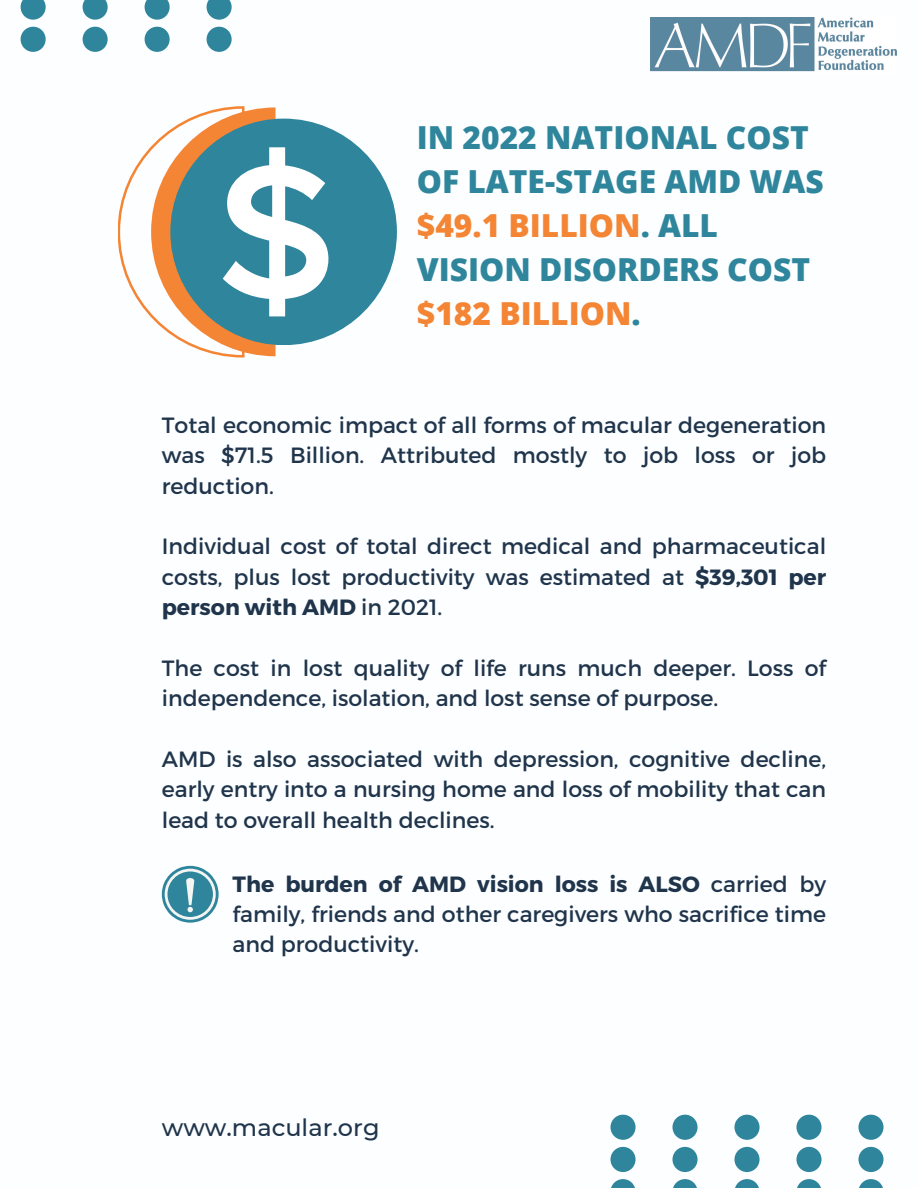
<style>
.page{position:relative;width:918px;height:1188px;background:#fff}
.page>*{position:absolute;margin:0;border:0;box-sizing:border-box;transform-origin:0 0}
.t1{font:800 31.8px/43.8px "Open Sans";color:#2f869c}
.t2{font:500 24px "Montserrat";color:#20354b}
.t3{font:22.05px/30.3px "Montserrat";color:#20354b;text-align:justify}
.s1{color:#f48534}
.s2{font-weight:700}
</style>
<div class="page">
<div style="left:610px;top:1115px;width:26px;height:25px;background:#2f869c;border-radius:50%"></div>
<div style="left:672px;top:1115px;width:26px;height:25px;background:#2f869c;border-radius:50%"></div>
<div style="left:734px;top:1115px;width:26px;height:25px;background:#2f869c;border-radius:50%"></div>
<div style="left:796px;top:1115px;width:26px;height:25px;background:#2f869c;border-radius:50%"></div>
<div style="left:858px;top:1115px;width:26px;height:25px;background:#2f869c;border-radius:50%"></div>
<div style="left:610px;top:1147px;width:26px;height:25px;background:#2f869c;border-radius:50%"></div>
<div style="left:672px;top:1147px;width:26px;height:25px;background:#2f869c;border-radius:50%"></div>
<div style="left:734px;top:1147px;width:26px;height:25px;background:#2f869c;border-radius:50%"></div>
<div style="left:796px;top:1147px;width:26px;height:25px;background:#2f869c;border-radius:50%"></div>
<div style="left:858px;top:1147px;width:26px;height:25px;background:#2f869c;border-radius:50%"></div>
<svg style="left:611px;top:1179px;width:24px;height:9px"></svg>
<svg style="left:673px;top:1179px;width:24px;height:9px"></svg>
<svg style="left:735px;top:1179px;width:24px;height:9px"></svg>
<svg style="left:797px;top:1179px;width:24px;height:9px"></svg>
<svg style="left:859px;top:1179px;width:24px;height:9px"></svg>
<svg style="left:21px;top:0;width:25px;height:20px"></svg>
<svg style="left:83px;top:0;width:25px;height:20px"></svg>
<svg style="left:145px;top:0;width:25px;height:20px"></svg>
<svg style="left:207px;top:0;width:25px;height:20px"></svg>
<div style="left:21px;top:27px;width:25px;height:25px;background:#2f869c;border-radius:50%"></div>
<div style="left:83px;top:27px;width:25px;height:25px;background:#2f869c;border-radius:50%"></div>
<div style="left:145px;top:27px;width:25px;height:25px;background:#2f869c;border-radius:50%"></div>
<div style="left:207px;top:27px;width:25px;height:25px;background:#2f869c;border-radius:50%"></div>
<img style="left:650px;top:17px;width:247px;height:55px">
<div style="left:170px;top:119px;width:227px;height:226px;background:#2f869c;border-radius:50%"></div>
<svg style="left:162px;top:866px;width:56px;height:56px"></svg>
<svg style="left:118px;top:106px;width:210px;height:251px"></svg>
<p class="t1" style="left:417px;top:115px;width:409px">IN 2022 NATIONAL COST<br>OF LATE-STAGE AMD WAS <span class="s1">$49.1 BILLION</span>. ALL<br>VISION DISORDERS COST <span class="s1">$182 BILLION</span>.</p>
<p class="t3" style="left:162px;top:409px;width:666px">Total economic impact of all forms of macular degeneration was $71.5 Billion. Attributed mostly to job loss or job reduction.</p>
<p class="t3" style="left:162px;top:530px;width:666px">Individual cost of total direct medical and pharmaceutical costs, plus lost productivity was estimated at <span class="s2">$39,301 per person with AMD</span> in 2021.</p>
<h1 class="t3" style="left:162px;top:652px;width:666px">The cost in lost quality of life runs much deeper. Loss of independence, isolation, and lost sense of purpose.</h1>
<p class="t3" style="left:162px;top:743px;width:666px">AMD is also associated with depression, cognitive decline, early entry into a nursing home and loss of mobility that can lead to overall health declines.</p>
<p class="t3" style="left:233px;top:868px;width:595px"><span class="s2">The burden of AMD vision loss is ALSO</span> carried by family, friends and other caregivers who sacrifice time and productivity.</p>
<p class="t2" style="left:162px;top:1113px;width:219px">www.macular.org</p>
</div>
